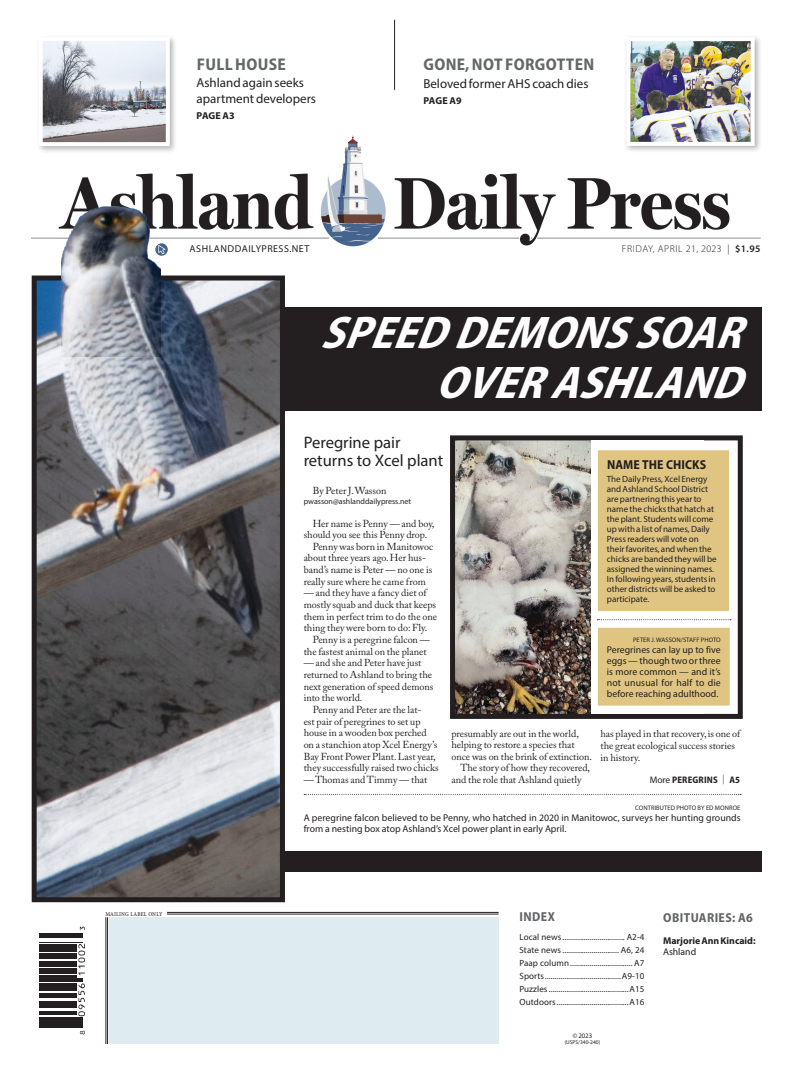
<style>
.page{position:relative;width:792px;height:1080px;background:#fff}
.page>*{position:absolute;margin:0;border:0;box-sizing:border-box;transform-origin:0 0}
.Headline_Dark{font:italic 700 semi-condensed 46px/50.6px "Myriad Pro";color:#fff;text-align:right}
.Tall_Tab_A1_teaser_h{font:700 semi-condensed 17px "Myriad Pro";letter-spacing:.02em;color:#656769}
.Deckhead{font:16.6px/18.3px "Myriad Pro";color:#231f20}
.Tall_Tab_A1_teaser_T{font:13px/15.6px "Myriad Pro";color:#231f20}
.Kicker{font:700 semi-condensed 13px "Myriad Pro";letter-spacing:.03em;color:#636466}
.Info_Box_Headline{font:700 semi-condensed 13px "Myriad Pro";letter-spacing:.01em;color:#231f20}
.Body_Copy{font:10.1px/11.7px "Adobe Caslon Pro";color:#231f20}
.t1{font:300 10px "Myriad Pro";letter-spacing:.055em;color:#231f20}
.t2{font:10px "Myriad Pro";letter-spacing:.05em;color:#231f20}
.Tall_Tab_A1_Teaser_P{font:700 10px "Myriad Pro";color:#231f20}
.Photo_Cutline{font:9.8px/11px "Myriad Pro";color:#231f20}
.Body_Agate_Bold_to_C{font:700 9.8px/11px "Myriad Pro";letter-spacing:-.005em;color:#231f20}
.Jump_to{font:700 semi-condensed 9.5px "Myriad Pro";letter-spacing:.015em;color:#231f20}
.Info_Box_Text{font:9px/10px "Myriad Pro";color:#231f20}
.Byline_Bottom{font:8px "Myriad Pro";color:#231f20}
.t3{font:6.8px "Myriad Pro";color:#231f20}
.Photo_Credit{font:6.5px "Myriad Pro";letter-spacing:.01em;color:#231f20}
.t4{font:6px "Minion Pro Cn Capt";letter-spacing:.02em;color:#231f20}
.t5{font:5.5px "Myriad Pro";color:#231f20}
.s1{font-weight:600}
.s2{font-weight:400;font-stretch:normal}
.s3{font-weight:300;font-stretch:normal}
.s4{font-weight:400}
</style>
<div class="page">
<img style="left:456px;top:441px;width:135px;height:272px">
<div style="left:450px;top:435px;width:293px;height:284px;border:5px solid #231f20"></div>
<div style="left:254px;top:308px;width:508px;height:103px;background:#231f20"></div>
<div style="left:254px;top:851px;width:508px;height:21px;background:#231f20"></div>
<img style="left:32px;top:135px;width:729px;height:112px">
<hr style="left:394px;top:20px;width:1px;height:70px;background:#231f20">
<hr style="left:39px;top:1026px;width:44px;height:1px;background:#231f20">
<hr style="left:39px;top:1024px;width:44px;height:2px;background:#231f20">
<hr style="left:39px;top:1021px;width:44px;height:3px;background:#231f20">
<hr style="left:39px;top:1017px;width:44px;height:4px;background:#231f20">
<hr style="left:39px;top:1012px;width:38px;height:3px;background:#231f20">
<hr style="left:39px;top:1011px;width:38px;height:1px;background:#231f20">
<hr style="left:39px;top:1006px;width:38px;height:1px;background:#231f20">
<hr style="left:39px;top:1004px;width:38px;height:2px;background:#231f20">
<hr style="left:39px;top:1001px;width:38px;height:2px;background:#231f20">
<hr style="left:39px;top:997px;width:38px;height:1px;background:#231f20">
<hr style="left:39px;top:994px;width:38px;height:2px;background:#231f20">
<hr style="left:39px;top:990px;width:38px;height:1px;background:#231f20">
<hr style="left:39px;top:988px;width:38px;height:1px;background:#231f20">
<hr style="left:39px;top:983px;width:38px;height:4px;background:#231f20">
<hr style="left:39px;top:981px;width:44px;height:1px;background:#231f20">
<hr style="left:39px;top:979px;width:44px;height:1px;background:#231f20">
<hr style="left:39px;top:976px;width:38px;height:2px;background:#231f20">
<hr style="left:39px;top:972px;width:38px;height:2px;background:#231f20">
<hr style="left:39px;top:969px;width:38px;height:2px;background:#231f20">
<hr style="left:39px;top:965px;width:38px;height:2px;background:#231f20">
<hr style="left:39px;top:961px;width:38px;height:3px;background:#231f20">
<hr style="left:39px;top:958px;width:38px;height:1px;background:#231f20">
<hr style="left:39px;top:954px;width:38px;height:3px;background:#231f20">
<hr style="left:39px;top:951px;width:38px;height:1px;background:#231f20">
<hr style="left:39px;top:948px;width:38px;height:2px;background:#231f20">
<hr style="left:39px;top:945px;width:38px;height:2px;background:#231f20">
<hr style="left:39px;top:942px;width:44px;height:1px;background:#231f20">
<hr style="left:39px;top:937px;width:44px;height:1px;background:#231f20">
<hr style="left:39px;top:935px;width:44px;height:1px;background:#231f20">
<hr style="left:39px;top:933px;width:44px;height:1px;background:#231f20">
<svg style="left:80px;top:1031px;width:5px;height:3px"></svg>
<svg style="left:78px;top:983px;width:7px;height:33px"></svg>
<svg style="left:78px;top:944px;width:7px;height:31px"></svg>
<div style="left:110px;top:917px;width:389px;height:127px;background:#deebf1"></div>
<hr style="left:167px;top:912px;width:332px;height:1px;background:#231f20">
<hr style="left:167px;top:914px;width:332px;height:1px;background:#231f20">
<hr style="left:106px;top:917px;width:1px;height:127px;background:#231f20">
<hr style="left:107px;top:917px;width:1px;height:127px;background:#231f20">
<img style="left:38px;top:282px;width:241px;height:614px">
<div style="left:32px;top:276px;width:253px;height:626px;border:5px solid #231f20"></div>
<img style="left:61px;top:199px;width:100px;height:157px">
<svg style="left:155px;top:243px;width:13px;height:13px"></svg>
<svg style="left:158px;top:245px;width:7px;height:9px"></svg>
<svg style="left:304px;top:794px;width:437px;height:1px"></svg>
<div style="left:591px;top:440px;width:113px;height:274px;background:#fff"></div>
<svg style="left:597px;top:619px;width:134px;height:1px"></svg>
<div style="left:597px;top:627px;width:133px;height:79px;background:#e0c582"></div>
<div style="left:597px;top:627px;width:134px;height:80px;border:1px solid #fff"></div>
<div style="left:597px;top:450px;width:133px;height:162px;background:#e0c582"></div>
<div style="left:597px;top:449px;width:133px;height:163px;border:1px solid #fff"></div>
<div style="left:36px;top:34px;width:142px;height:120px;background:#231f20;opacity:.33"></div>
<img style="left:44px;top:42px;width:121px;height:99px">
<div style="left:39px;top:37px;width:131px;height:109px;border:4px solid #fff"></div>
<div style="left:623px;top:34px;width:140px;height:120px;background:#231f20;opacity:.33"></div>
<img style="left:631px;top:42px;width:119px;height:99px">
<div style="left:626px;top:37px;width:129px;height:109px;border:4px solid #fff"></div>
<p class="Tall_Tab_A1_teaser_h" style="left:197px;top:53px;width:91px">FULL HOUSE</p>
<p class="Tall_Tab_A1_teaser_T" style="left:197px;top:75px;width:121px">Ashland again seeks apartment developers</p>
<p class="Tall_Tab_A1_Teaser_P" style="left:197px;top:110px;width:40px">PAGE A3</p>
<p class="Tall_Tab_A1_teaser_h" style="left:424px;top:54px;width:172px">GONE, NOT FORGOTTEN</p>
<p class="Tall_Tab_A1_teaser_T" style="left:423px;top:76px;width:167px">Beloved former AHS coach dies</p>
<p class="Tall_Tab_A1_Teaser_P" style="left:423px;top:95px;width:40px">PAGE A9</p>
<p class="t2" style="left:190px;top:242px;width:121px">ASHLANDDAILYPRESS.NET</p>
<p class="t1" style="left:622px;top:243px;width:140px">FRIDAY, APRIL 21, 2023 | <span class="s1">$1.95</span></p>
<p class="Headline_Dark" style="left:320px;top:305px;width:443px">SPEEDDEMONSSOAR<br>OVERASHLAND</p>
<p class="Deckhead" style="left:304px;top:433px;width:141px">Peregrine pair returns to Xcel plant</p>
<p class="Body_Copy" style="left:313px;top:484px;width:75px">By Peter J. Wasson</p>
<p class="Byline_Bottom" style="left:304px;top:496px;width:109px">pwasson@ashlanddailypress.net</p>
<p class="Body_Copy" style="left:304px;top:517px;width:132px;text-indent:9px">Her name is Penny — and boy, should you see this Penny drop.</p>
<p class="Body_Copy" style="left:304px;top:541px;width:131px;text-indent:9px">Penny was born in Manitowoc about three years ago. Her hus&shy;band’s name is Peter — no one is really sure where he came from</p>
<p class="Body_Copy" style="left:304px;top:587px;width:135px">— and they have a fancy diet of mostly squab and duck that keeps them in perfect trim to do the one thing they were born to do: Fly.</p>
<p class="Body_Copy" style="left:304px;top:634px;width:128px;text-indent:9px">Penny is a peregrine falcon — the fastest animal on the planet</p>
<p class="Body_Copy" style="left:304px;top:657px;width:131px">— and she and Peter have just returned to Ashland to bring the next generation of speed demons into the world.</p>
<p class="Body_Copy" style="left:304px;top:704px;width:137px;text-indent:9px">Penny and Peter are the lat-<br>est pair of peregrines to set up house in a wooden box perched on a stanchion atop Xcel Energy’s<br>Bay Front Power Plant. Last year, they successfully raised two chicks</p>
<p class="Body_Copy" style="left:304px;top:774px;width:125px">— Thomas and Timmy — that</p>
<p class="Body_Copy" style="left:451px;top:727px;width:142px">presumably are out in the world, helping to restore a species that once was on the brink of extinction.</p>
<p class="Body_Copy" style="left:451px;top:762px;width:140px;text-indent:9px">The story of how they recovered, and the role that Ashland quietly</p>
<p class="Info_Box_Headline" style="left:607px;top:456px;width:101px">NAME THE CHICKS</p>
<p class="Info_Box_Text" style="left:607px;top:474px;width:111px">The Daily Press, Xcel Energy and Ashland School District are partnering this year to name the chicks that hatch at the plant. Students will come up with a list of names, Daily<br>Press readers will vote on their favorites, and when the chicks are banded they will be assigned the winning names.<br>In following years, students in other districts will be asked to participate.</p>
<p class="Photo_Credit" style="left:633px;top:635px;width:89px">PETER J. WASSON/STAFF PHOTO</p>
<p class="Photo_Cutline" style="left:607px;top:644px;width:115px;text-align:justify">Peregrines can lay up to five eggs — though two or three is more common — and it’s not unusual for half to die before reaching adulthood.</p>
<p class="Body_Copy" style="left:600px;top:727px;width:141px;line-height:12.3px">has played in that recovery, is one of the great ecological success stories in history.</p>
<p class="Jump_to" style="left:650px;top:774px;width:92px"><span class="s2">More</span> PEREGRINS <span class="s3">|</span> A5</p>
<p class="Photo_Credit" style="left:635px;top:803px;width:107px">CONTRIBUTED PHOTO BY ED MONROE</p>
<p class="Photo_Cutline" style="left:304px;top:812px;width:439px">A peregrine falcon believed to be Penny, who hatched in 2020 in Manitowoc, surveys her hunting grounds from a nesting box atop Ashland’s Xcel power plant in early April.</p>
<p class="t4" style="left:105px;top:910px;width:59px">MAILING LABEL ONLY</p>
<p class="Kicker" style="left:520px;top:908px;width:37px">INDEX</p>
<p class="Info_Box_Text" style="left:519px;top:932px;width:127px">Local news................................ A2-4</p>
<p class="Info_Box_Text" style="left:519px;top:945px;width:127px">State news............................. A6, 24</p>
<p class="Info_Box_Text" style="left:519px;top:958px;width:127px">Paap column................................ A7</p>
<p class="Info_Box_Text" style="left:519px;top:971px;width:127px">Sports.......................................A9-10</p>
<p class="Info_Box_Text" style="left:519px;top:984px;width:127px">Puzzles.........................................A15</p>
<p class="Info_Box_Text" style="left:519px;top:997px;width:127px">Outdoors.....................................A16</p>
<p class="t3" style="left:573px;top:1032px;width:21px">© 2023</p>
<p class="t5" style="left:565px;top:1039px;width:37px">(USPS/340-240)</p>
<p class="Kicker" style="left:663px;top:909px;width:91px">OBITUARIES: A6</p>
<p class="Body_Agate_Bold_to_C" style="left:663px;top:935px;width:94px">Marjorie Ann Kincaid:<br><span class="s4">Ashland</span></p>
</div>
